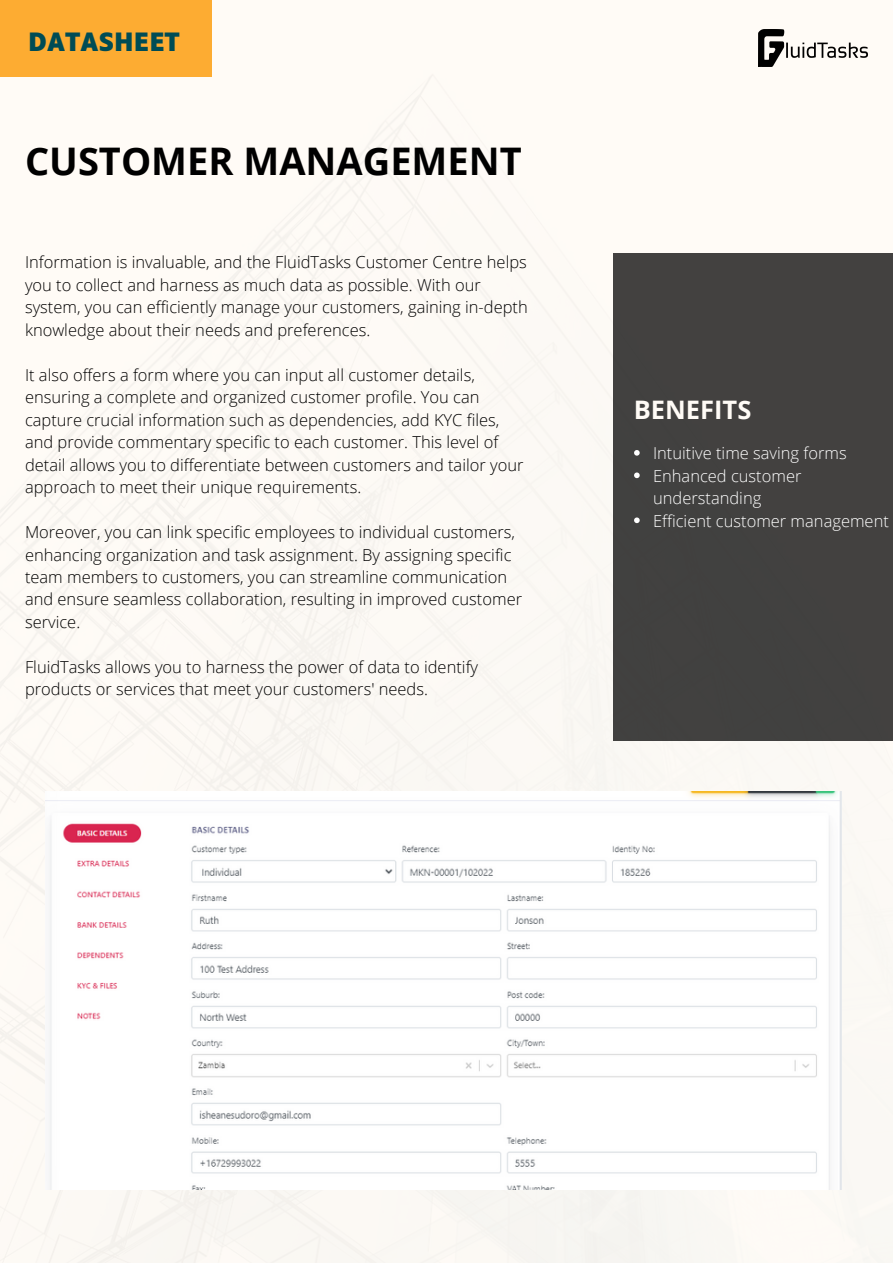
<style>
.page{position:relative;width:893px;height:1264px;background:#fff}
.page>*{position:absolute;margin:0;border:0;box-sizing:border-box;transform-origin:0 0}
.t1{font:700 38.1px "Open Sans";color:#000}
.t2{font:700 25.5px "Open Sans";color:#fffbf6}
.t3{font:700 24.15px "Luciole";color:#004c55}
.t4{font:300 16.5px/22.5px "Open Sans";color:#000}
.t5{font:300 16.5px/22.5px "Open Sans";color:#fff}
</style>
<div class="page">
<div style="left:0;top:0;width:892px;height:1262px;background:#fefaf5"></div>
<div style="left:0;top:0;width:211px;height:77px;background:#fdac32"></div>
<img style="left:758px;top:30px;width:109px;height:37px">
<div style="left:613px;top:253px;width:279px;height:487px;background:#434140"></div>
<img style="left:46px;top:791px;width:795px;height:398px">
<svg style="left:634px;top:450px;width:5px;height:5px"></svg>
<svg style="left:634px;top:472px;width:5px;height:6px"></svg>
<svg style="left:634px;top:517px;width:5px;height:6px"></svg>
<p class="t3" style="left:28px;top:32px;width:153px">DATASHEET</p>
<p class="t1" style="left:25px;top:134px;width:498px">CUSTOMER MANAGEMENT</p>
<p class="t4" style="left:25px;top:250px;width:504px">Information is invaluable, and the FluidTasks Customer Centre helps you to collect and harness as much data as possible. With our system, you can efficiently manage your customers, gaining in-depth knowledge about their needs and preferences.</p>
<p class="t4" style="left:25px;top:363px;width:500px">It also offers a form where you can input all customer details, ensuring a complete and organized customer profile. You can capture crucial information such as dependencies, add KYC files, and provide commentary specific to each customer. This level of detail allows you to differentiate between customers and tailor your approach to meet their unique requirements.</p>
<p class="t4" style="left:25px;top:520px;width:498px">Moreover, you can link specific employees to individual customers, enhancing organization and task assignment. By assigning specific team members to customers, you can streamline communication and ensure seamless collaboration, resulting in improved customer service.</p>
<p class="t4" style="left:25px;top:655px;width:454px">FluidTasks allows you to harness the power of data to identify products or services that meet your customers' needs.</p>
<p class="t2" style="left:633px;top:391px;width:119px">BENEFITS</p>
<p class="t5" style="left:653px;top:441px;width:195px">Intuitive time saving forms</p>
<p class="t5" style="left:653px;top:464px;width:150px">Enhanced customer understanding</p>
<p class="t5" style="left:653px;top:509px;width:237px">Efficient customer management</p>
</div>
